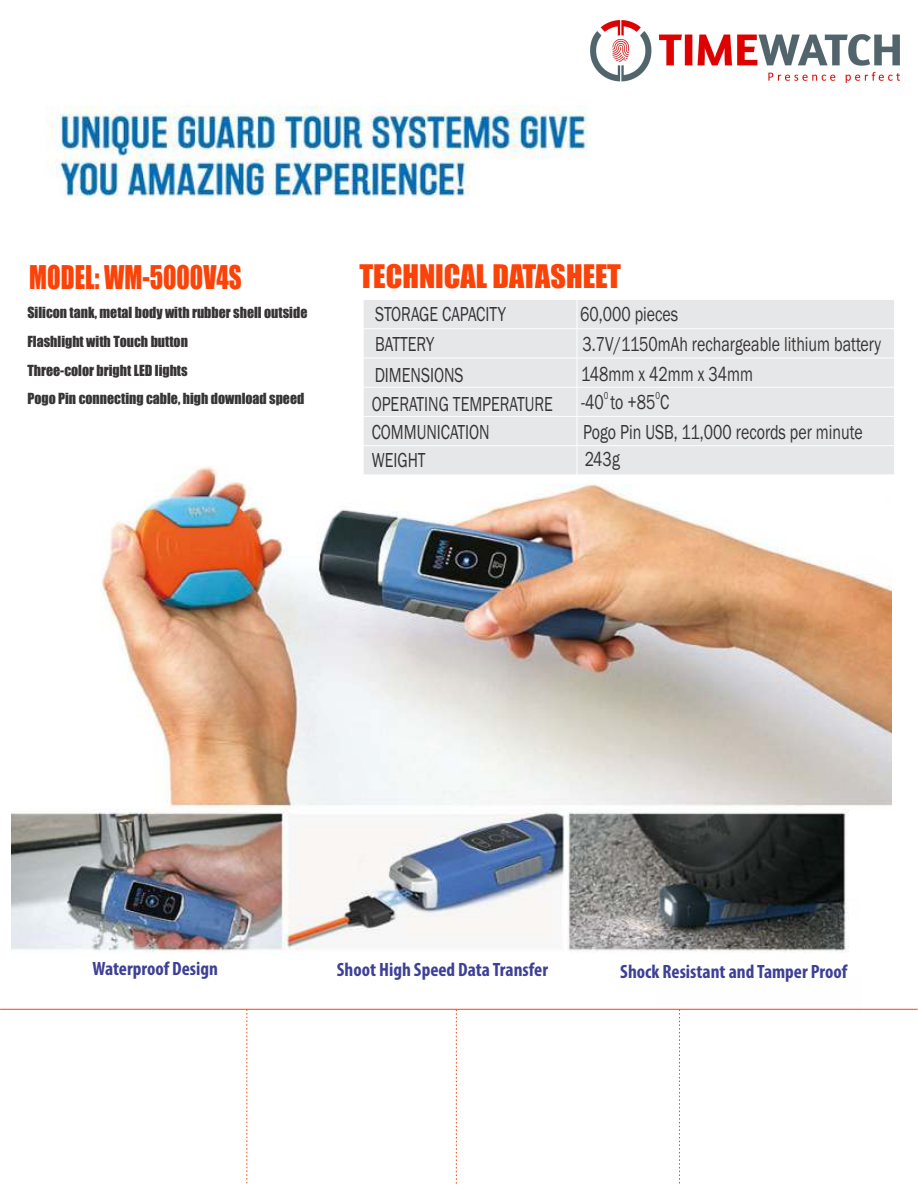
<style>
.page{position:relative;width:918px;height:1188px;background:#fff}
.page>*{position:absolute;margin:0;border:0;box-sizing:border-box;transform-origin:0 0}
.t1{font:30.15px "Impact";color:#fa4309;scale:.83 1}
.t2{font:30px "Impact";color:#fa4309}
.t3{font:21px/29.1px "Franklin Gothic";color:#373435;scale:.76 1}
.t4{font:700 condensed 19.35px "Myriad Pro";color:#3e4095}
.t5{font:14.1px/28.8px "Impact";color:#373435}
.t6{font:10.5px "Franklin Gothic";color:#373435;scale:.76 1}
</style>
<div class="page">
<img style="left:11px;top:20px;width:881px;height:1032px">
<div style="left:22px;top:248px;width:310px;height:152px;background:#fff"></div>
<div style="left:366px;top:249px;width:496px;height:205px;background:#fff"></div>
<div style="left:363px;top:300px;width:532px;height:175px;background:#e6e7e8"></div>
<hr style="left:363px;top:299px;width:1px;height:176px;background:#fefefe">
<hr style="left:577px;top:299px;width:1px;height:176px;background:#fefefe">
<hr style="left:894px;top:299px;width:1px;height:176px;background:#fefefe">
<hr style="left:363px;top:474px;width:532px;height:1px;background:#fefefe">
<hr style="left:363px;top:445px;width:532px;height:1px;background:#fefefe">
<hr style="left:363px;top:416px;width:532px;height:1px;background:#fefefe">
<hr style="left:363px;top:387px;width:532px;height:1px;background:#fefefe">
<hr style="left:363px;top:358px;width:532px;height:1px;background:#fefefe">
<hr style="left:363px;top:328px;width:532px;height:1px;background:#fefefe">
<hr style="left:363px;top:299px;width:532px;height:1px;background:#fefefe">
<div style="left:656px;top:978px;width:206px;height:42px;background:#fefefe"></div>
<hr style="left:0;top:1009px;width:918px;height:1px;background:#fa4309">
<svg style="left:246px;top:1009px;width:1px;height:174px"></svg>
<svg style="left:456px;top:1010px;width:1px;height:174px"></svg>
<svg style="left:679px;top:1009px;width:1px;height:174px"></svg>
<img style="left:591px;top:21px;width:309px;height:62px">
<h1 class="t1" style="left:29px;top:265px;width:258px">MODEL: WM-5000V4S</h1>
<h2 class="t2" style="left:359px;top:264px;width:263px">TECHNICAL DATASHEET</h2>
<p class="t3" style="left:375px;top:301px;width:173px">STORAGE CAPACITY</p>
<p class="t3" style="left:580px;top:301px;width:131px">60,000 pieces</p>
<p class="t3" style="left:372px;top:331px;width:240px">BATTERY<br>DIMENSIONS<br>OPERATING TEMPERATURE<br>COMMUNICATION<br>WEIGHT</p>
<p class="t5" style="left:27px;top:299px;width:282px">Silicon tank, metal body with rubber shell outside Flashlight with Touch button<br>Three-color bright LED lights<br>Pogo Pin connecting cable, high download speed</p>
<p class="t3" style="left:581px;top:330px;width:396px;line-height:30.5px">3.7V/1150mAh rechargeable lithium battery<br>148mm x 42mm x 34mm</p>
<p class="t6" style="left:604px;top:391px;width:8px">0</p>
<p class="t6" style="left:655px;top:391px;width:8px">0</p>
<p class="t3" style="left:581px;top:389px;width:117px">-40 to +85 C</p>
<p class="t3" style="left:583px;top:419px;width:369px">Pogo Pin USB, 11,000 records per minute</p>
<p class="t3" style="left:585px;top:446px;width:48px">243g</p>
<p class="t4" style="left:92px;top:960px;width:127px">Waterproof Design</p>
<p class="t4" style="left:337px;top:961px;width:213px">Shoot High Speed Data Transfer</p>
<p class="t4" style="left:620px;top:963px;width:229px">Shock Resistant and Tamper Proof</p>
</div>
